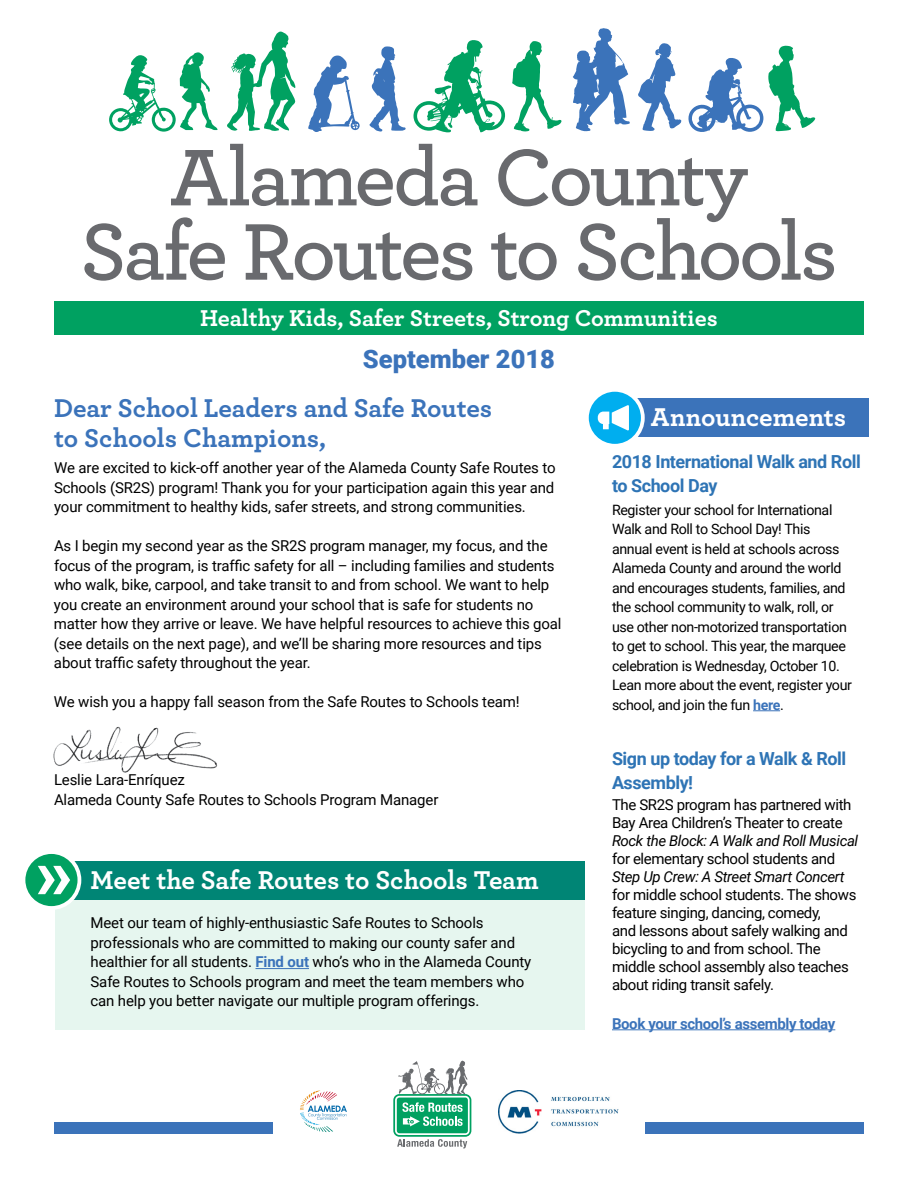
<style>
.page{position:relative;width:918px;height:1188px;background:#fff}
.page>*{position:absolute;margin:0;border:0;box-sizing:border-box;transform-origin:0 0}
.t1{font:600 84.15px/74.2px "Archer";letter-spacing:-.04em;color:#696a6e;text-align:center}
.t2{font:700 27px/30px "Archer";color:#3b73ba}
.t3{font:700 27px "Archer";letter-spacing:-.005em;color:#fff}
.t4{font:900 25.5px "Roboto";color:#3b73ba}
.t5{font:700 24px "Archer";color:#fff}
.t6{font:700 18px/24px "Roboto";letter-spacing:-.025em;color:#2e74b5}
.t7{font:15px/19.5px "Roboto";letter-spacing:-.01em;color:#000}
.t8{font:italic 15px "Roboto";letter-spacing:-.025em;color:#000}
.t9{font:700 15px "Roboto";letter-spacing:-.025em;color:#3b73ba}
.t10{font:14.25px/19.5px "Roboto";letter-spacing:-.025em;color:#000}
.s1{font-weight:700;color:#3b73ba}
</style>
<div class="page">
<div style="left:54px;top:301px;width:810px;height:34px;background:#00a161"></div>
<svg style="left:413px;top:40px;width:92px;height:92px"></svg>
<svg style="left:638px;top:43px;width:177px;height:89px"></svg>
<svg style="left:308px;top:55px;width:52px;height:77px"></svg>
<svg style="left:512px;top:41px;width:50px;height:91px"></svg>
<svg style="left:369px;top:46px;width:37px;height:86px"></svg>
<svg style="left:109px;top:52px;width:109px;height:80px"></svg>
<svg style="left:227px;top:31px;width:69px;height:100px"></svg>
<svg style="left:573px;top:28px;width:57px;height:103px"></svg>
<img style="left:53px;top:726px;width:165px;height:47px">
<svg style="left:753px;top:710px;width:27px;height:1px"></svg>
<hr style="left:612px;top:1029px;width:223px;height:1px;background:#3b73ba">
<div style="left:596px;top:398px;width:273px;height:39px;background:#3b73ba"></div>
<svg style="left:587px;top:390px;width:56px;height:56px"></svg>
<div style="left:585px;top:388px;width:60px;height:60px;border:4px solid #fff;border-radius:50%"></div>
<svg style="left:598px;top:405px;width:31px;height:26px"></svg>
<div style="left:54px;top:1122px;width:218px;height:12px;background:#3b73ba"></div>
<div style="left:646px;top:1122px;width:218px;height:12px;background:#3b73ba"></div>
<div style="left:55px;top:894px;width:530px;height:136px;background:#e6f6ef"></div>
<hr style="left:256px;top:968px;width:53px;height:1px;background:#3b73ba">
<div style="left:33px;top:861px;width:552px;height:38px;background:#008575"></div>
<svg style="left:23px;top:852px;width:56px;height:56px"></svg>
<div style="left:22px;top:850px;width:59px;height:60px;border:4px solid #fff;border-radius:50%"></div>
<svg style="left:38px;top:866px;width:32px;height:28px"></svg>
<svg style="left:300px;top:1090px;width:47px;height:42px"></svg>
<svg style="left:393px;top:1060px;width:78px;height:88px"></svg>
<img style="left:498px;top:1091px;width:120px;height:43px">
<h1 class="t1" style="left:80px;top:135px;width:759px">Alameda County<br>Safe Routes to Schools</h1>
<h3 class="t5" style="left:200px;top:299px;width:519px">Healthy Kids, Safer Streets, Strong Communities</h3>
<h3 class="t4" style="left:363px;top:341px;width:194px">September 2018</h3>
<h2 class="t2" style="left:54px;top:391px;width:440px">Dear School Leaders and Safe Routes to Schools Champions,</h2>
<p class="t7" style="left:54px;top:458px;width:503px;text-align:justify">We are excited to kick-off another year of the Alameda County Safe Routes to Schools (SR2S) program! Thank you for your participation again this year and your commitment to healthy kids, safer streets, and strong communities.</p>
<p class="t7" style="left:54px;top:536px;width:509px">As I begin my second year as the SR2S program manager, my focus, and the focus of the program, is traffic safety for all – including families and students who walk, bike, carpool, and take transit to and from school. We want to help you create an environment around your school that is safe for students no matter how they arrive or leave. We have helpful resources to achieve this goal (see details on the next page), and we’ll be sharing more resources and tips about traffic safety throughout the year.</p>
<p class="t7" style="left:54px;top:692px;width:467px">We wish you a happy fall season from the Safe Routes to Schools team!</p>
<p class="t7" style="left:54px;top:770px;width:386px">Leslie Lara-Enríquez<br>Alameda County Safe Routes to Schools Program Manager</p>
<h2 class="t3" style="left:91px;top:859px;width:450px">Meet the Safe Routes to Schools Team</h2>
<p class="t7" style="left:91px;top:913px;width:442px">Meet our team of highly-enthusiastic Safe Routes to Schools professionals who are committed to making our county safer and healthier for all students. <span class="s1">Find out</span> who’s who in the Alameda County Safe Routes to Schools program and meet the team members who can help you better navigate our multiple program offerings.</p>
<h2 class="t3" style="left:651px;top:396px;width:197px">Announcements</h2>
<p class="t6" style="left:612px;top:449px;width:250px">2018 International Walk and Roll to School Day</p>
<p class="t10" style="left:612px;top:499px;width:242px">Register your school for International Walk and Roll to School Day! This annual event is held at schools across Alameda County and around the world and encourages students, families, and the school community to walk, roll, or use other non-motorized transportation to get to school. This year, the marquee celebration is Wednesday, October 10.<br>Lean more about the event, register your school, and join the fun <span class="s1">here</span>.</p>
<p class="t6" style="left:612px;top:746px;width:236px">Sign up today for a Walk &amp; Roll<br>Assembly!</p>
<p class="t7" style="left:612px;top:796px;width:241px;line-height:18px">The SR2S program has partnered with<br>Bay Area Children’s Theater to create</p>
<p class="t8" style="left:612px;top:831px;width:248px">Rock the Block: A Walk and Roll Musical</p>
<p class="t7" style="left:612px;top:849px;width:225px">for elementary school students and</p>
<p class="t8" style="left:612px;top:867px;width:234px">Step Up Crew: A Street Smart Concert</p>
<p class="t7" style="left:612px;top:886px;width:246px;line-height:18px">for middle school students. The shows feature singing, dancing, comedy,<br>and lessons about safely walking and bicycling to and from school. The middle school assembly also teaches about riding transit safely.</p>
<p class="t9" style="left:612px;top:1013px;width:225px">Book your school’s assembly today</p>
</div>
